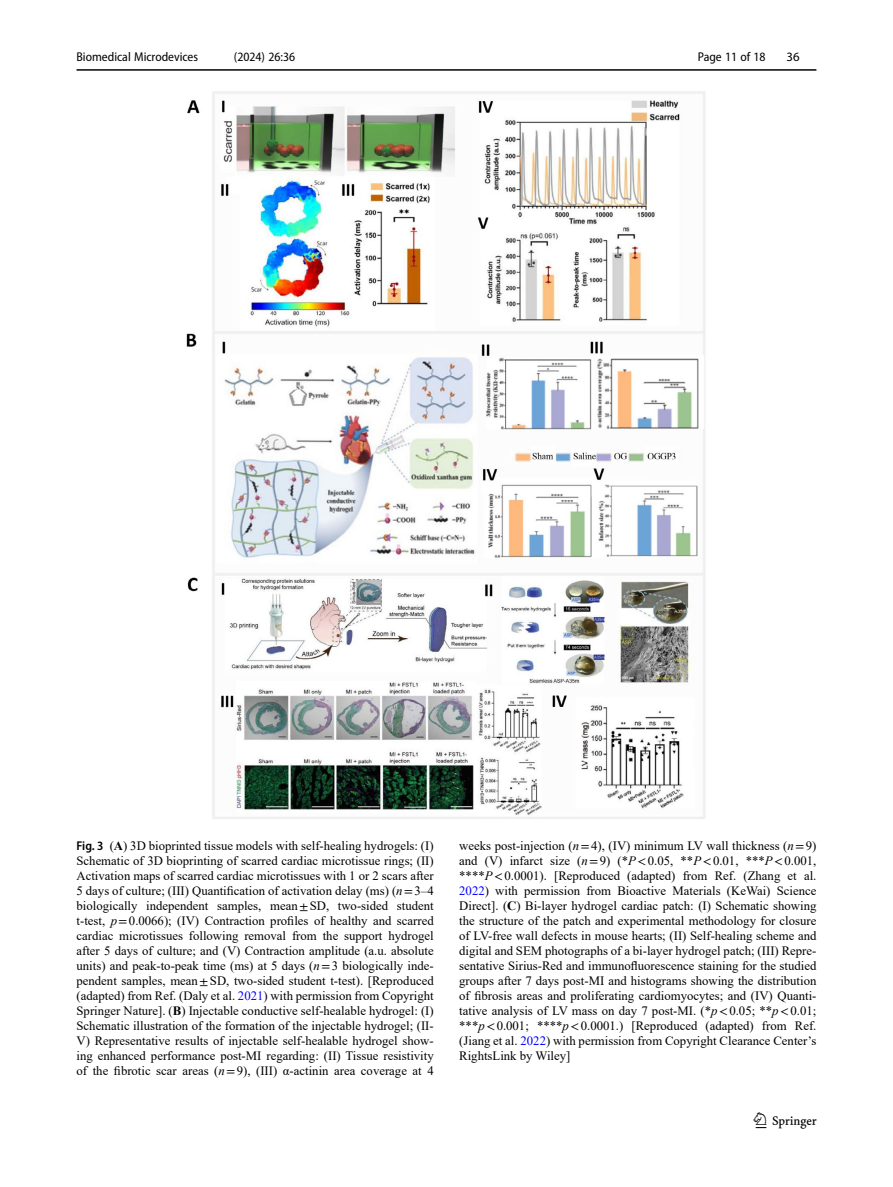
<style>
.page{position:relative;width:893px;height:1187px;background:#fff}
.page>*{position:absolute;margin:0;border:0;box-sizing:border-box;transform-origin:0 0}
.t1{font:22.5px "Springnew";color:#000}
.Figure_Caption{font:12.75px/15px "Times New Roman";color:#000;text-align:justify}
.t2{font:semi-condensed 12.75px "Myriad Pro";color:#000}
.t3{font:12.75px "Myriad Pro";color:#000}
.s1{font-family:"Myriad Pro";font-weight:600;font-stretch:semi-condensed}
.s2{font-weight:700}
.s3{font-style:italic}
.s4{font-family:"STIX"}
.s5{color:#00f}
</style>
<div class="page">
<hr style="left:77px;top:69px;width:739px;height:2px;background:#000">
<img style="left:186px;top:91px;width:519px;height:728px">
<p class="t2" style="left:77px;top:49px;width:123px">Biomedical Microdevices</p>
<p class="t2" style="left:234px;top:49px;width:63px">(2024) 26:36</p>
<p class="t2" style="left:698px;top:49px;width:69px">Page 11 of 18</p>
<p class="t3" style="left:786px;top:48px;width:15px">36</p>
<p class="Figure_Caption" style="left:77px;top:838px;width:359px"><span class="s1">Fig. 3</span> (<span class="s2">A</span>) 3D bioprinted tissue models with self-healing hydrogels: (I)<br>Schematic of 3D bioprinting of scarred cardiac microtissue rings; (II)<br>Activation maps of scarred cardiac microtissues with 1 or 2 scars after 5 days of culture; (III) Quantification of activation delay (ms) (<span class="s3">n</span><span class="s4">=</span>3–4 biologically independent samples, mean<span class="s4">±</span>SD, two-sided student t-test, <span class="s3">p</span><span class="s4">=</span>0.0066); (IV) Contraction profiles of healthy and scarred cardiac microtissues following removal from the support hydrogel after 5 days of culture; and (V) Contraction amplitude (a.u. absolute units) and peak-to-peak time (ms) at 5 days (<span class="s3">n</span><span class="s4">=</span>3 biologically inde&shy;pendent samples, mean<span class="s4">±</span>SD, two-sided student t-test). [Reproduced (adapted) from Ref. (Daly et al. <span class="s5">2021</span>) with permission from Copyright Springer Nature]. (<span class="s2">B</span>) Injectable conductive self-healable hydrogel: (I)<br>Schematic illustration of the formation of the injectable hydrogel; (II-V) Representative results of injectable self-healable hydrogel show&shy;ing enhanced performance post-MI regarding: (II) Tissue resistivity of the fibrotic scar areas (<span class="s3">n</span><span class="s4">=</span>9), (III) α-actinin area coverage at 4</p>
<p class="Figure_Caption" style="left:459px;top:838px;width:359px">weeks post-injection (<span class="s3">n</span><span class="s4">=</span>4), (IV) minimum LV wall thickness (<span class="s3">n</span><span class="s4">=</span>9) and (V) infarct size (<span class="s3">n</span><span class="s4">=</span>9) (*<span class="s3">P</span><span class="s4">&lt;</span>0.05, **<span class="s3">P</span><span class="s4">&lt;</span>0.01, ***<span class="s3">P</span><span class="s4">&lt;</span>0.001, ****<span class="s3">P</span><span class="s4">&lt;</span>0.0001). [Reproduced (adapted) from Ref. (Zhang et al.<br><span class="s5">2022</span>) with permission from Bioactive Materials (KeWai) Science Direct]. (<span class="s2">C</span>) Bi-layer hydrogel cardiac patch: (I) Schematic showing the structure of the patch and experimental methodology for closure of LV-free wall defects in mouse hearts; (II) Self-healing scheme and digital and SEM photographs of a bi-layer hydrogel patch; (III) Repre&shy;sentative Sirius-Red and immunofluorescence staining for the studied groups after 7 days post-MI and histograms showing the distribution of fibrosis areas and proliferating cardiomyocytes; and (IV) Quanti&shy;tative analysis of LV mass on day 7 post-MI. (*<span class="s3">p</span><span class="s4">&lt;</span>0.05; **<span class="s3">p</span><span class="s4">&lt;</span>0.01; ***<span class="s3">p</span><span class="s4">&lt;</span>0.001; ****<span class="s3">p</span><span class="s4">&lt;</span>0.0001.) [Reproduced (adapted) from Ref. (Jiang et al. <span class="s5">2022</span>) with permission from Copyright Clearance Center’s RightsLink by Wiley]</p>
<h1 class="t1" style="left:756px;top:1107px;width:63px">1 3</h1>
</div>
